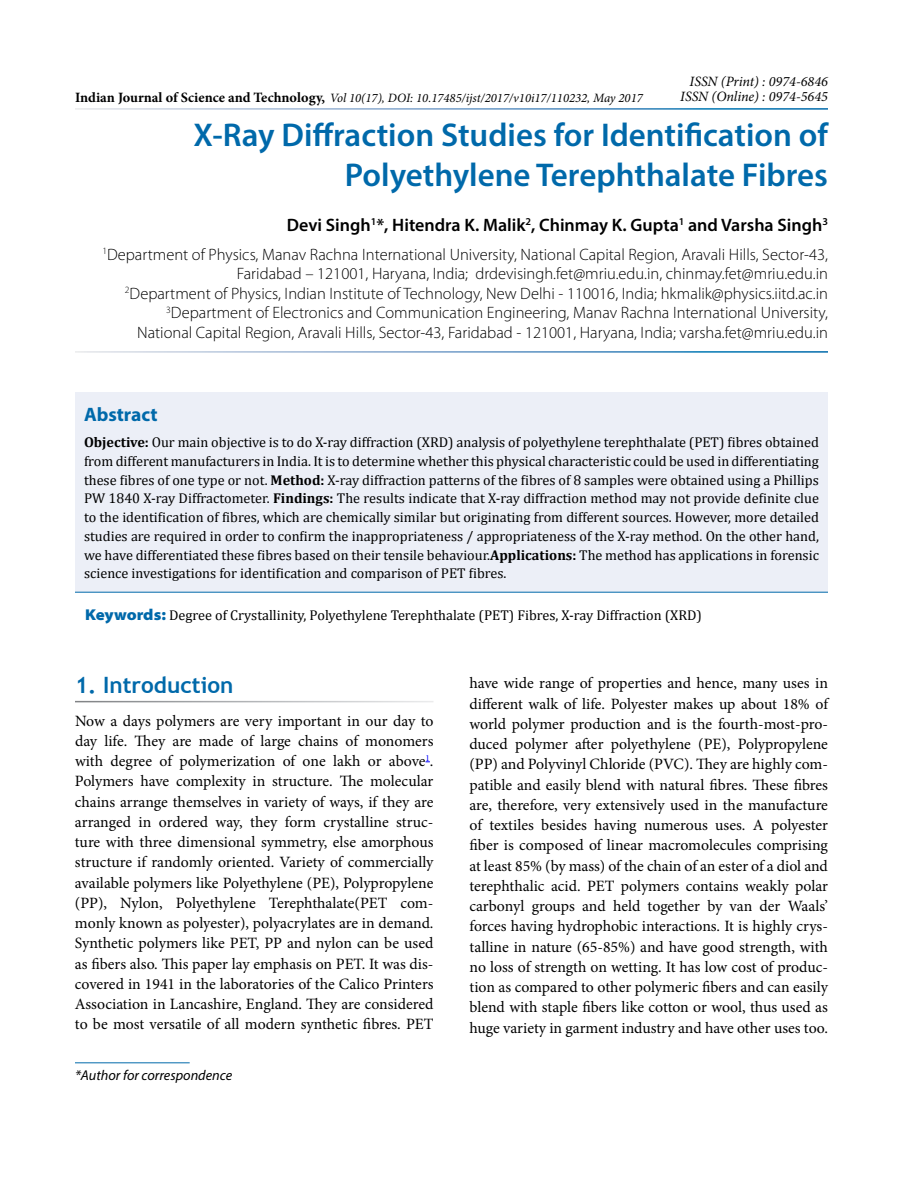
<style>
.page{position:relative;width:918px;height:1188px;background:#fff}
.page>*{position:absolute;margin:0;border:0;box-sizing:border-box;transform-origin:0 0}
.t1{font:600 33px/40.5px "Myriad Pro";color:#0069aa;text-align:right}
.t2{font:700 22.5px "Trebuchet MS";color:#0069aa}
.t3{font:700 19.5px "Myriad Pro";color:#0069aa}
.t4{font:600 18px "Myriad Pro";color:#000}
.t5{font:300 16.5px/19.5px "Myriad Pro";color:#000;text-align:right}
.t6{font:15.75px/20.2px "Minion Pro";color:#000;text-align:justify}
.t7{font:14.25px/18.8px "Cambria";color:#000;text-align:justify}
.t8{font:italic 14.25px/15px "Minion Pro";color:#000;text-align:right}
.t9{font:italic 14.25px "Myriad Pro";color:#000}
.t10{font:italic 12.75px "Minion Pro";color:#000}
.s1{font-weight:700;font-style:normal;font-size:14.25px}
.s2{font-weight:700}
.s3{font-family:"Myriad Pro";font-weight:900;font-stretch:semi-expanded;font-size:15.75px;color:#0069aa}
</style>
<div class="page">
<hr style="left:75px;top:1062px;width:115px;height:1px;background:#0069aa">
<div style="left:75px;top:393px;width:753px;height:199px;background:#eceff7"></div>
<hr style="left:75px;top:592px;width:753px;height:1px;background:#0069aa">
<p class="t8" style="left:680px;top:74px;width:149px">ISSN (Print) : 0974-6846<br>ISSN (Online) : 0974-5645</p>
<h1 class="t1" style="left:193px;top:113px;width:636px">X-Ray Diffraction Studies for Identification of<br>Polyethylene Terephthalate Fibres</h1>
<p class="t4" style="left:287px;top:214px;width:543px">Devi Singh<sup>1</sup>*, Hitendra K. Malik<sup>2</sup>, Chinmay K. Gupta<sup>1</sup> and Varsha Singh<sup>3</sup></p>
<p class="t5" style="left:102px;top:244px;width:727px"><sup>1</sup>Department of Physics, Manav Rachna International University, National Capital Region, Aravali Hills, Sector-43, Faridabad – 121001, Haryana, India; drdevisingh.fet@mriu.edu.in, chinmay.fet@mriu.edu.in<br><sup>2</sup>Department of Physics, Indian Institute of Technology, New Delhi - 110016, India; hkmalik@physics.iitd.ac.in <sup>3</sup>Department of Electronics and Communication Engineering, Manav Rachna International University,<br>National Capital Region, Aravali Hills, Sector-43, Faridabad - 121001, Haryana, India; varsha.fet@mriu.edu.in</p>
<p class="t10" style="left:75px;top:90px;width:569px"><span class="s1">Indian Journal of Science and Technology,</span> Vol 10(17), DOI: 10.17485/ijst/2017/v10i17/110232, May 2017</p>
<p class="t3" style="left:84px;top:402px;width:75px">Abstract</p>
<p class="t7" style="left:84px;top:433px;width:737px"><span class="s2">Objective:</span> Our main objective is to do X-ray diffraction (XRD) analysis of polyethylene terephthalate (PET) fibres obtained from different manufacturers in India. It is to determine whether this physical characteristic could be used in differentiating these fibres of one type or not. <span class="s2">Method:</span> X-ray diffraction patterns of the fibres of 8 samples were obtained using a Phillips PW 1840 X-ray Diffractometer. <span class="s2">Findings:</span> The results indicate that X-ray diffraction method may not provide definite clue to the identification of fibres, which are chemically similar but originating from different sources. However, more detailed studies are required in order to confirm the inappropriateness / appropriateness of the X-ray method. On the other hand, we have differentiated these fibres based on their tensile behaviour.<span class="s2">Applications:</span> The method has applications in forensic science investigations for identification and comparison of PET fibres.</p>
<p class="t7" style="left:85px;top:606px;width:618px"><span class="s3">Keywords:</span> Degree of Crystallinity, Polyethylene Terephthalate (PET) Fibres, X-ray Diffraction (XRD)</p>
<h2 class="t2" style="left:75px;top:671px;width:160px">1. Introduction</h2>
<p class="t6" style="left:75px;top:711px;width:360px">Now a days polymers are very important in our day to day life. They are made of large chains of monomers with degree of polymerization of one lakh or above<sup>1</sup>.<br>Polymers have complexity in structure. The molecular chains arrange themselves in variety of ways, if they are arranged in ordered way, they form crystalline struc&shy;ture with three dimensional symmetry, else amorphous structure if randomly oriented. Variety of commercially available polymers like Polyethylene (PE), Polypropylene (PP), Nylon, Polyethylene Terephthalate(PET com&shy;monly known as polyester), polyacrylates are in demand.<br>Synthetic polymers like PET, PP and nylon can be used as fibers also. This paper lay emphasis on PET. It was dis&shy;covered in 1941 in the laboratories of the Calico Printers Association in Lancashire, England. They are considered to be most versatile of all modern synthetic fibres. PET</p>
<p class="t9" style="left:75px;top:1066px;width:159px">*Author for correspondence</p>
<p class="t6" style="left:470px;top:673px;width:360px">have wide range of properties and hence, many uses in different walk of life. Polyester makes up about 18% of world polymer production and is the fourth-most-pro&shy;duced polymer after polyethylene (PE), Polypropylene (PP) and Polyvinyl Chloride (PVC). They are highly com&shy;patible and easily blend with natural fibres. These fibres are, therefore, very extensively used in the manufacture of textiles besides having numerous uses. A polyester fiber is composed of linear macromolecules comprising at least 85% (by mass) of the chain of an ester of a diol and terephthalic acid. PET polymers contains weakly polar carbonyl groups and held together by van der Waals’ forces having hydrophobic interactions. It is highly crys&shy;talline in nature (65-85%) and have good strength, with no loss of strength on wetting. It has low cost of produc&shy;tion as compared to other polymeric fibers and can easily blend with staple fibers like cotton or wool, thus used as huge variety in garment industry and have other uses too.</p>
</div>
